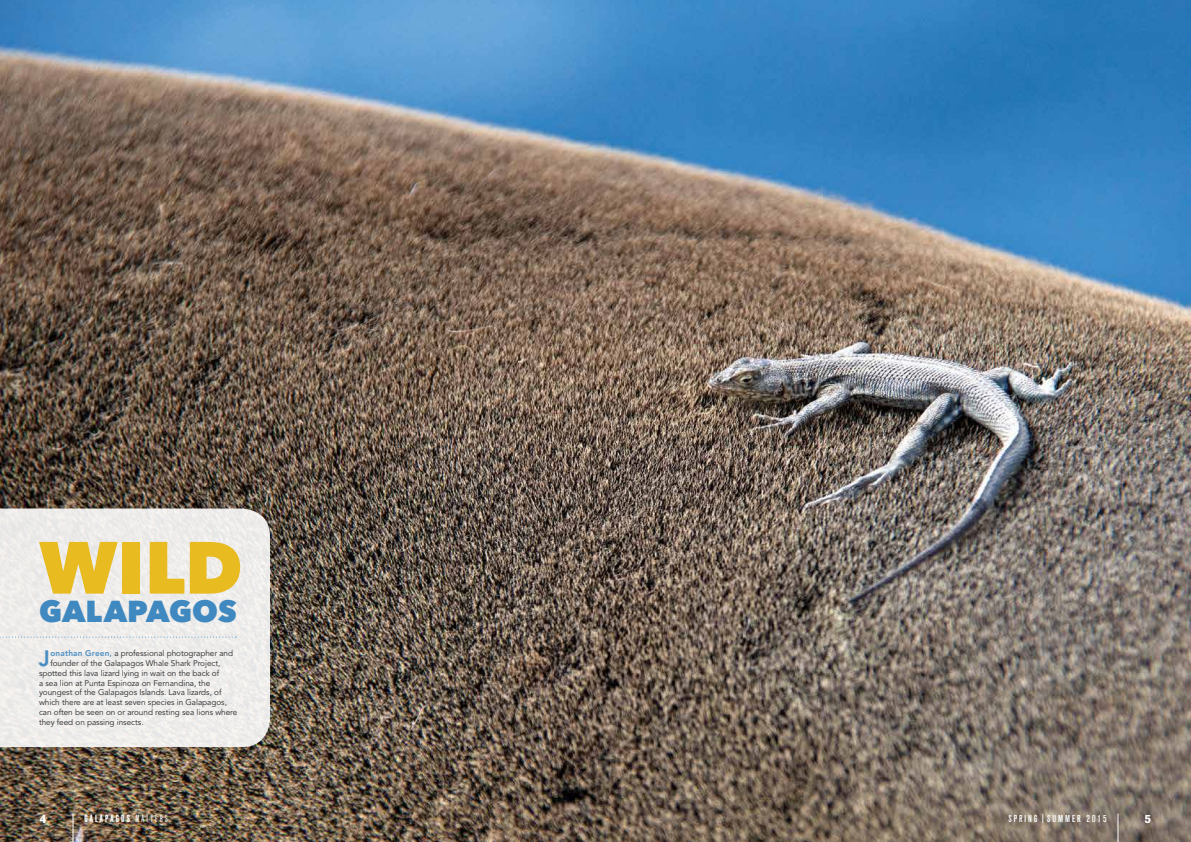
<style>
.page{position:relative;width:1191px;height:842px;background:#fff}
.page>*{position:absolute;margin:0;border:0;box-sizing:border-box;transform-origin:0 0}
.t1{font:800 73px "Avenir Next";color:#e8bb20}
.t2{font:800 30.3px "Avenir Next";color:#3f89c0}
.t3{font:800 22.1px "Avenir";color:#498dc2}
.t4{font:700 11.9px "Akzidenz Grotesk BQ";color:#fff}
.t5{font:11px "Block Gothic Bold Extra Cond";letter-spacing:.2em;color:#fff}
.t6{font:500 condensed 10px "Akzidenz Grotesk CE";letter-spacing:.2em;color:#fff}
.t7{font:8.2px "Avenir";letter-spacing:-.005em;color:#292829}
.s1{font-weight:800;color:#498dc2}
.s2{font-family:"Block Gothic Light Extra Cond"}
</style>
<div class="page">
<img style="left:0;top:0;width:1191px;height:842px">
<div style="left:0;top:508px;width:270px;height:239px;background:#eeeceb"></div>
<svg style="left:0;top:637px;width:236px;height:1px"></svg>
<svg style="left:1117px;top:814px;width:1px;height:28px"></svg>
<svg style="left:73px;top:814px;width:1px;height:28px"></svg>
<h1 class="t1" style="left:39px;top:523px;width:205px">WILD</h1>
<h2 class="t2" style="left:39px;top:592px;width:199px">GALAPAGOS</h2>
<h3 class="t3" style="left:39px;top:645px;width:13px">J</h3>
<p class="t7" style="left:50px;top:648px;width:184px"><span class="s1">onathan Green,</span> a professional photographer and</p>
<p class="t7" style="left:50px;top:658px;width:171px">founder of the Galapagos Whale Shark Project,</p>
<p class="t7" style="left:39px;top:668px;width:182px">spotted this lava lizard lying in wait on the back of</p>
<p class="t7" style="left:39px;top:678px;width:173px">a sea lion at Punta Espinoza on Fernandina, the</p>
<p class="t7" style="left:39px;top:688px;width:184px">youngest of the Galapagos Islands. Lava lizards, of</p>
<p class="t7" style="left:39px;top:698px;width:189px">which there are at least seven species in Galapagos,</p>
<p class="t7" style="left:39px;top:707px;width:200px">can often be seen on or around resting sea lions where</p>
<p class="t7" style="left:39px;top:717px;width:106px">they feed on passing insects.</p>
<h3 class="t4" style="left:40px;top:812px;width:8px">4</h3>
<h3 class="t5" style="left:84px;top:811px;width:85px">GALAPAGOS <span class="s2">MATTERS</span></h3>
<p class="t6" style="left:1008px;top:812px;width:100px">SPRING | SUMMER 2015</p>
<h3 class="t4" style="left:1144px;top:812px;width:8px">5</h3>
</div>
